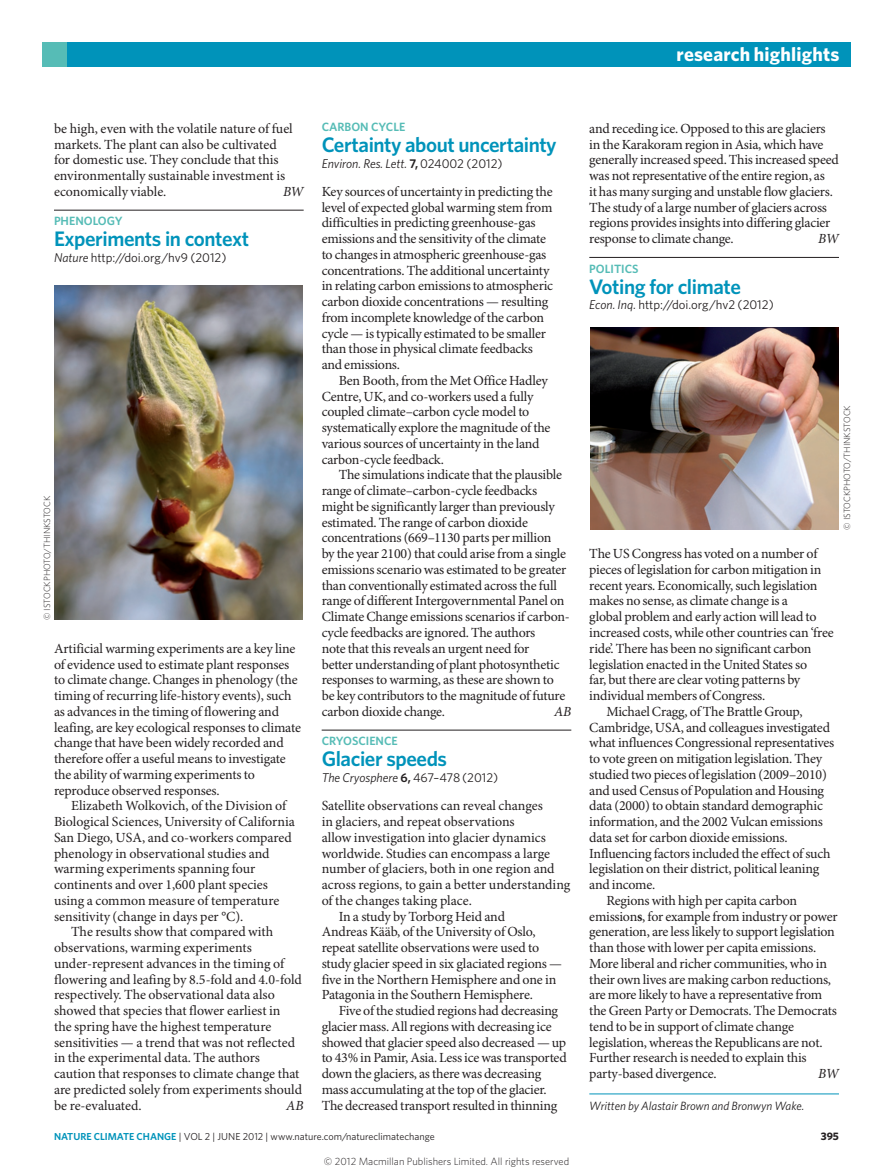
<style>
.page{position:relative;width:893px;height:1174px;background:#fff}
.page>*{position:absolute;margin:0;border:0;box-sizing:border-box;transform-origin:0 0}
.Title{font:600 21px "Whitney";letter-spacing:-.02em;color:#0093ba}
.t1{font:700 19.5px "Whitney";letter-spacing:.01em;color:#fff}
.Body_text{font:13.95px/15.8px "Minion Pro";letter-spacing:-.015em;color:#231f20}
.Body_first{font:13.95px/15.8px "Minion Pro";letter-spacing:-.015em;color:#231f20}
.Body_text-2{font:italic 13.95px "Minion Pro";letter-spacing:-.045em;color:#231f20}
.Journal_DOI_ref{font:12.75px "Whitney";color:#231f20}
.Journal_DOI_ref-2{font:italic 12.75px "Whitney";color:#231f20}
.Author_information{font:italic 12px "Whitney";color:#231f20}
.Subject_w_rule{font:600 12px "Whitney";color:#56bcb6}
.Subject{font:600 12px "Whitney";color:#56bcb6}
.t2{font:700 10.8px "Whitney";color:#231f20}
.t3{font:300 10.5px "Whitney";color:#231f20}
.t4{font:10.2px "Whitney";color:#231f20}
.Picture_credit{font:300 9px "Whitney";color:#231f20}
.s1{font-style:italic}
.s2{font-weight:600;font-style:normal}
.s3{font-style:normal}
.s4{font-weight:700}
.s5{font-weight:600;color:#0093ba}
</style>
<div class="page">
<div style="left:43px;top:43px;width:807px;height:24px;background:#0093ba"></div>
<div style="left:43px;top:43px;width:24px;height:24px;background:#56bcb6"></div>
<hr style="left:54px;top:210px;width:250px;height:1px;background:#231f20">
<hr style="left:322px;top:730px;width:249px;height:1px;background:#231f20">
<hr style="left:589px;top:257px;width:250px;height:1px;background:#231f20">
<hr style="left:589px;top:1093px;width:250px;height:1px;background:#0093ba">
<img style="left:590px;top:328px;width:249px;height:201px">
<img style="left:54px;top:285px;width:249px;height:334px">
<p class="t1" style="left:677px;top:41px;width:164px">research highlights</p>
<p class="Body_text" style="left:54px;top:121px;width:240px">be high, even with the volatile nature of fuel markets. The plant can also be cultivated for domestic use. They conclude that this environmentally sustainable investment is economically viable.</p>
<p class="Body_text-2" style="left:283px;top:183px;width:22px">BW</p>
<p class="Subject_w_rule" style="left:54px;top:213px;width:70px">PHENOLOGY</p>
<p class="Title" style="left:54px;top:225px;width:197px">Experiments in context</p>
<p class="Journal_DOI_ref" style="left:54px;top:249px;width:174px"><span class="s1">Nature</span> http://doi.org/hv9 (2012)</p>
<p class="Picture_credit" style="left:41px;top:620px;width:126px;rotate:-90deg">© ISTOCKPHOTO/THINKSTOCK</p>
<p class="Body_first" style="left:54px;top:641px;width:248px">Artificial warming experiments are a key line of evidence used to estimate plant responses to climate change. Changes in phenology (the timing of recurring life-history events), such as advances in the timing of flowering and leafing, are key ecological responses to climate change that have been widely recorded and therefore offer a useful means to investigate the ability of warming experiments to reproduce observed responses.</p>
<p class="Body_text" style="left:54px;top:798px;width:242px;text-indent:17px">Elizabeth Wolkovich, of the Division of Biological Sciences, University of California San Diego, USA, and co-workers compared phenology in observational studies and warming experiments spanning four continents and over 1,600 plant species using a common measure of temperature sensitivity (change in days per °C).</p>
<p class="Body_text" style="left:54px;top:924px;width:250px;text-indent:17px">The results show that compared with observations, warming experiments under-represent advances in the timing of flowering and leafing by 8.5-fold and 4.0-fold respectively. The observational data also showed that species that flower earliest in<br>the spring have the highest temperature sensitivities — a trend that was not reflected in the experimental data. The authors caution that responses to climate change that are predicted solely from experiments should be re-evaluated.</p>
<p class="Body_text-2" style="left:286px;top:1096px;width:19px">AB</p>
<p class="Subject" style="left:322px;top:119px;width:85px">CARBON CYCLE</p>
<p class="Title" style="left:322px;top:131px;width:236px">Certainty about uncertainty</p>
<p class="Journal_DOI_ref-2" style="left:322px;top:155px;width:182px">Environ. Res. Lett. <span class="s2">7,</span> <span class="s3">024002 (2012)</span></p>
<p class="Body_first" style="left:322px;top:184px;width:233px">Key sources of uncertainty in predicting the level of expected global warming stem from difficulties in predicting greenhouse-gas emissions and the sensitivity of the climate to changes in atmospheric greenhouse-gas concentrations. The additional uncertainty in relating carbon emissions to atmospheric carbon dioxide concentrations — resulting from incomplete knowledge of the carbon cycle — is typically estimated to be smaller than those in physical climate feedbacks and emissions.</p>
<p class="Body_text" style="left:322px;top:373px;width:230px;text-indent:17px">Ben Booth, from the Met Office Hadley Centre, UK, and co-workers used a fully coupled climate–carbon cycle model to systematically explore the magnitude of the various sources of uncertainty in the land carbon-cycle feedback.</p>
<p class="Body_text" style="left:322px;top:467px;width:250px;text-indent:17px">The simulations indicate that the plausible range of climate–carbon-cycle feedbacks might be significantly larger than previously estimated. The range of carbon dioxide concentrations (669–1130 parts per million<br>by the year 2100) that could arise from a single emissions scenario was estimated to be greater than conventionally estimated across the full range of different Intergovernmental Panel on Climate Change emissions scenarios if carbon&shy;cycle feedbacks are ignored. The authors<br>note that this reveals an urgent need for<br>better understanding of plant photosynthetic responses to warming, as these are shown to be key contributors to the magnitude of future carbon dioxide change.</p>
<p class="Body_text-2" style="left:554px;top:703px;width:19px">AB</p>
<p class="Subject_w_rule" style="left:322px;top:733px;width:78px">CRYOSCIENCE</p>
<p class="Title" style="left:322px;top:745px;width:127px">Glacier speeds</p>
<p class="Journal_DOI_ref-2" style="left:322px;top:769px;width:178px">The Cryosphere <span class="s2">6,</span> <span class="s3">467–478 (2012)</span></p>
<p class="Body_first" style="left:322px;top:798px;width:250px">Satellite observations can reveal changes<br>in glaciers, and repeat observations<br>allow investigation into glacier dynamics worldwide. Studies can encompass a large number of glaciers, both in one region and across regions, to gain a better understanding of the changes taking place.</p>
<p class="Body_text" style="left:322px;top:908px;width:242px;text-indent:17px">In a study by Torborg Heid and<br>Andreas Kääb, of the University of Oslo, repeat satellite observations were used to study glacier speed in six glaciated regions — five in the Northern Hemisphere and one in Patagonia in the Southern Hemisphere.</p>
<p class="Body_text" style="left:322px;top:1003px;width:247px;text-indent:17px">Five of the studied regions had decreasing glacier mass. All regions with decreasing ice showed that glacier speed also decreased — up to 43% in Pamir, Asia. Less ice was transported down the glaciers, as there was decreasing mass accumulating at the top of the glacier.<br>The decreased transport resulted in thinning</p>
<p class="Body_text" style="left:589px;top:121px;width:251px">and receding ice. Opposed to this are glaciers in the Karakoram region in Asia, which have generally increased speed. This increased speed was not representative of the entire region, as<br>it has many surging and unstable flow glaciers.<br>The study of a large number of glaciers across regions provides insights into differing glacier response to climate change.</p>
<p class="Body_text-2" style="left:818px;top:230px;width:22px">BW</p>
<p class="Subject_w_rule" style="left:589px;top:260px;width:51px">POLITICS</p>
<p class="Title" style="left:589px;top:272px;width:153px">Voting for climate</p>
<p class="Journal_DOI_ref" style="left:589px;top:296px;width:186px"><span class="s1">Econ. Inq.</span> http://doi.org/hv2 (2012)</p>
<p class="Picture_credit" style="left:841px;top:530px;width:126px;rotate:-90deg">© ISTOCKPHOTO/THINKSTOCK</p>
<p class="Body_first" style="left:589px;top:546px;width:246px">The US Congress has voted on a number of pieces of legislation for carbon mitigation in recent years. Economically, such legislation makes no sense, as climate change is a<br>global problem and early action will lead to increased costs, while other countries can ‘free ride’. There has been no significant carbon legislation enacted in the United States so<br>far, but there are clear voting patterns by individual members of Congress.</p>
<p class="Body_text" style="left:589px;top:704px;width:247px;text-indent:17px">Michael Cragg, of The Brattle Group, Cambridge, USA, and colleagues investigated what influences Congressional representatives to vote green on mitigation legislation. They studied two pieces of legislation (2009–2010) and used Census of Population and Housing data (2000) to obtain standard demographic information, and the 2002 Vulcan emissions data set for carbon dioxide emissions.<br>Influencing factors included the effect of such legislation on their district, political leaning and income.</p>
<p class="Body_text" style="left:589px;top:893px;width:250px;text-indent:17px">Regions with high per capita carbon emission<span class="s4">s</span>, for example from industry or power generation, are less likely to support legislation than those with lower per capita emissions.<br>More liberal and richer communities, who in their own lives are making carbon reductions, are more likely to have a representative from the Green Party or Democrats. The Democrats tend to be in support of climate change legislation, whereas the Republicans are not.<br>Further research is needed to explain this party-based divergence.</p>
<p class="Body_text-2" style="left:818px;top:1065px;width:22px">BW</p>
<p class="Author_information" style="left:589px;top:1097px;width:216px">Written by Alastair Brown and Bronwyn Wake.</p>
<p class="t4" style="left:54px;top:1129px;width:382px"><span class="s5">NATURE CLIMATE CHANGE</span> | VOL 2 | JUNE 2012 | www.nature.com/natureclimatechange</p>
<p class="t2" style="left:821px;top:1129px;width:20px">395</p>
<p class="t3" style="left:324px;top:1154px;width:247px">© 2012 Macmillan Publishers Limited. All rights reserved</p>
</div>
